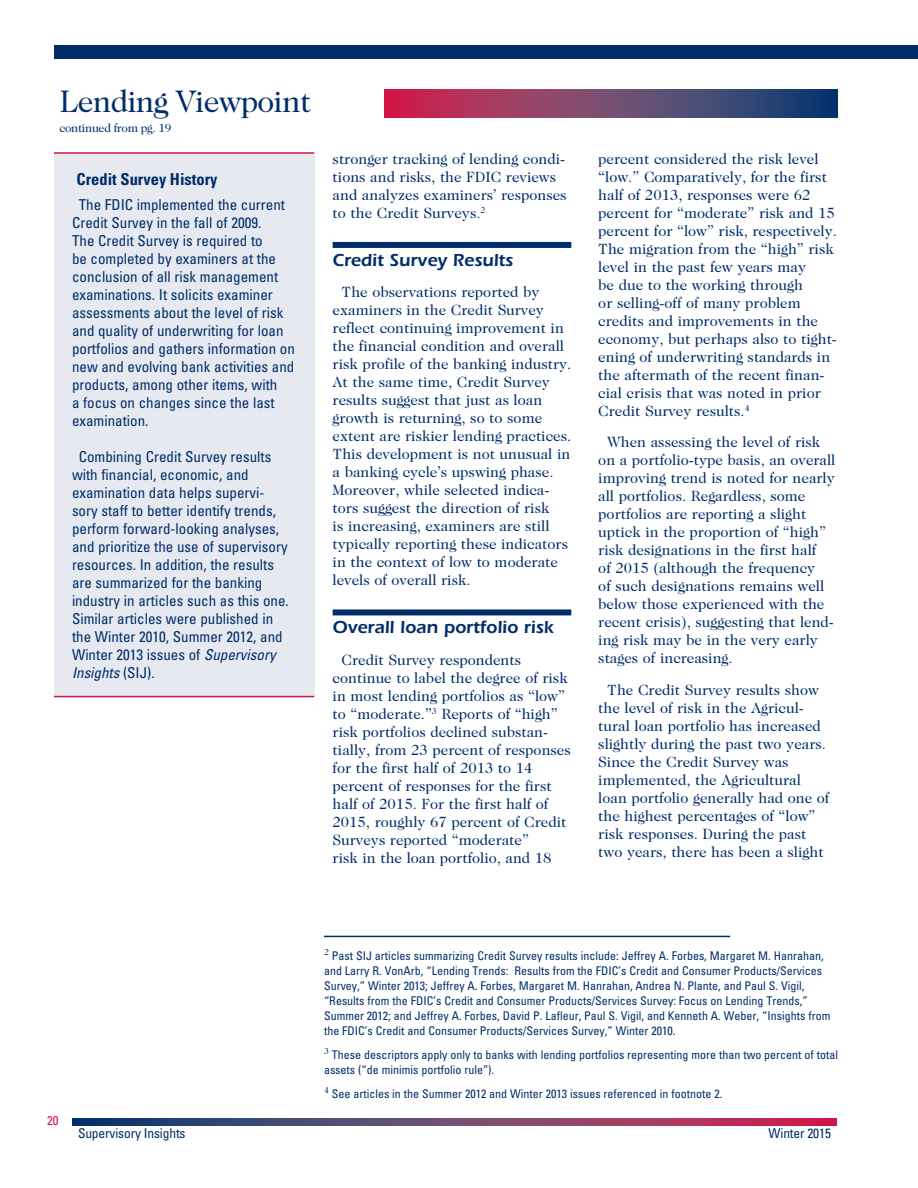
<style>
.page{position:relative;width:918px;height:1188px;background:#fff}
.page>*{position:absolute;margin:0;border:0;box-sizing:border-box;transform-origin:0 0}
.t1{font:31.5px "Caslon 224 Std";letter-spacing:-.025em;color:#002d6a}
.t2{font:600 18px "ITC Eras Std";color:#002d6a}
.t3{font:700 condensed 16.5px "Univers LT Std";color:#002d6a}
.t4{font:15px/18px "Caslon 224 Std";color:#002d6a}
.t5{font:condensed 15px/18px "Univers LT Std";color:#002d6a}
.t6{font:condensed 13.5px "Univers LT Std";letter-spacing:-.01em;color:#002d6a}
.t7{font:condensed 12.75px "Univers LT Std";color:#d31245}
.t8{font:condensed 12px/15px "Univers LT Std";color:#002d6a}
.t9{font:12px "Caslon 224 Std";letter-spacing:-.025em;color:#002d6a}
.s1{font-style:italic}
</style>
<div class="page">
<div style="left:54px;top:45px;width:864px;height:13px;background:#002d6a"></div>
<svg style="left:72px;top:1119px;width:765px;height:6px"></svg>
<svg style="left:384px;top:89px;width:454px;height:28px"></svg>
<div style="left:333px;top:242px;width:238px;height:6px;background:#002d6a"></div>
<div style="left:333px;top:609px;width:238px;height:6px;background:#002d6a"></div>
<hr style="left:324px;top:936px;width:406px;height:1px;background:#002d6a">
<div style="left:54px;top:153px;width:261px;height:543px;background:#e6eaf0"></div>
<hr style="left:54px;top:152px;width:260px;height:2px;background:#d31245">
<hr style="left:54px;top:696px;width:260px;height:1px;background:#d31245">
<h1 class="t1" style="left:59px;top:83px;width:253px">Lending Viewpoint</h1>
<p class="t9" style="left:59px;top:121px;width:114px">continued from pg. 19</p>
<p class="t3" style="left:76px;top:169px;width:143px">Credit Survey History</p>
<p class="t5" style="left:72px;top:195px;width:224px;text-indent:7px">The FDIC implemented the current<br>Credit Survey in the fall of 2009.<br>The Credit Survey is required to<br>be completed by examiners at the conclusion of all risk management examinations. It solicits examiner assessments about the level of risk and quality of underwriting for loan portfolios and gathers information on new and evolving bank activities and products, among other items, with<br>a focus on changes since the last examination.</p>
<p class="t5" style="left:72px;top:447px;width:218px;text-indent:7px">Combining Credit Survey results with financial, economic, and examination data helps supervi&shy;sory staff to better identify trends, perform forward-looking analyses, and prioritize the use of supervisory resources. In addition, the results are summarized for the banking industry in articles such as this one.<br>Similar articles were published in the Winter 2010, Summer 2012, and Winter 2013 issues of <span class="s1">Supervisory Insights</span> (SIJ).</p>
<p class="t4" style="left:333px;top:150px;width:236px">stronger tracking of lending condi&shy;tions and risks, the FDIC reviews and analyzes examiners’ responses to the Credit Surveys.<sup>2</sup></p>
<p class="t2" style="left:333px;top:250px;width:182px">Credit Survey Results</p>
<p class="t4" style="left:333px;top:283px;width:240px;text-indent:9px">The observations reported by examiners in the Credit Survey reflect continuing improvement in the financial condition and overall risk profile of the banking industry.<br>At the same time, Credit Survey results suggest that just as loan growth is returning, so to some extent are riskier lending practices.<br>This development is not unusual in a banking cycle’s upswing phase.<br>Moreover, while selected indica&shy;tors suggest the direction of risk<br>is increasing, examiners are still typically reporting these indicators in the context of low to moderate levels of overall risk.</p>
<p class="t2" style="left:333px;top:617px;width:223px">Overall loan portfolio risk</p>
<p class="t4" style="left:333px;top:651px;width:240px;text-indent:9px">Credit Survey respondents continue to label the degree of risk in most lending portfolios as “low” to “moderate.”<sup>3</sup> Reports of “high” risk portfolios declined substan&shy;tially, from 23 percent of responses for the first half of 2013 to 14 percent of responses for the first half of 2015. For the first half of 2015, roughly 67 percent of Credit Surveys reported “moderate”<br>risk in the loan portfolio, and 18</p>
<p class="t4" style="left:598px;top:150px;width:240px">percent considered the risk level “low.” Comparatively, for the first half of 2013, responses were 62 percent for “moderate” risk and 15 percent for “low” risk, respectively.<br>The migration from the “high” risk level in the past few years may<br>be due to the working through<br>or selling-off of many problem credits and improvements in the economy, but perhaps also to tight&shy;ening of underwriting standards in the aftermath of the recent finan&shy;cial crisis that was noted in prior<br>Credit Survey results.<sup>4</sup></p>
<p class="t4" style="left:598px;top:433px;width:239px;text-indent:9px">When assessing the level of risk on a portfolio-type basis, an overall improving trend is noted for nearly all portfolios. Regardless, some portfolios are reporting a slight uptick in the proportion of “high” risk designations in the first half<br>of 2015 (although the frequency<br>of such designations remains well below those experienced with the recent crisis), suggesting that lend&shy;ing risk may be in the very early stages of increasing.</p>
<p class="t4" style="left:598px;top:681px;width:233px;text-indent:9px">The Credit Survey results show the level of risk in the Agricul&shy;tural loan portfolio has increased slightly during the past two years.<br>Since the Credit Survey was implemented, the Agricultural loan portfolio generally had one of the highest percentages of “low” risk responses. During the past two years, there has been a slight</p>
<p class="t7" style="left:47px;top:1113px;width:13px">20</p>
<p class="t8" style="left:324px;top:948px;width:508px"><sup>2</sup> Past SIJ articles summarizing Credit Survey results include: Jeffrey A. Forbes, Margaret M. Hanrahan, and Larry R. VonArb, “Lending Trends: Results from the FDIC’s Credit and Consumer Products/Services Survey,” Winter 2013; Jeffrey A. Forbes, Margaret M. Hanrahan, Andrea N. Plante, and Paul S. Vigil, “Results from the FDIC’s Credit and Consumer Products/Services Survey: Focus on Lending Trends,” Summer 2012; and Jeffrey A. Forbes, David P. Lafleur, Paul S. Vigil, and Kenneth A. Weber, “Insights from the FDIC’s Credit and Consumer Products/Services Survey,” Winter 2010.</p>
<p class="t8" style="left:324px;top:1047px;width:516px"><sup>3</sup> These descriptors apply only to banks with lending portfolios representing more than two percent of total assets (“de minimis portfolio rule”).</p>
<p class="t8" style="left:324px;top:1086px;width:400px"><sup>4</sup> See articles in the Summer 2012 and Winter 2013 issues referenced in footnote 2.</p>
<p class="t6" style="left:78px;top:1124px;width:109px">Supervisory Insights</p>
<p class="t6" style="left:769px;top:1124px;width:64px">Winter 2015</p>
</div>
